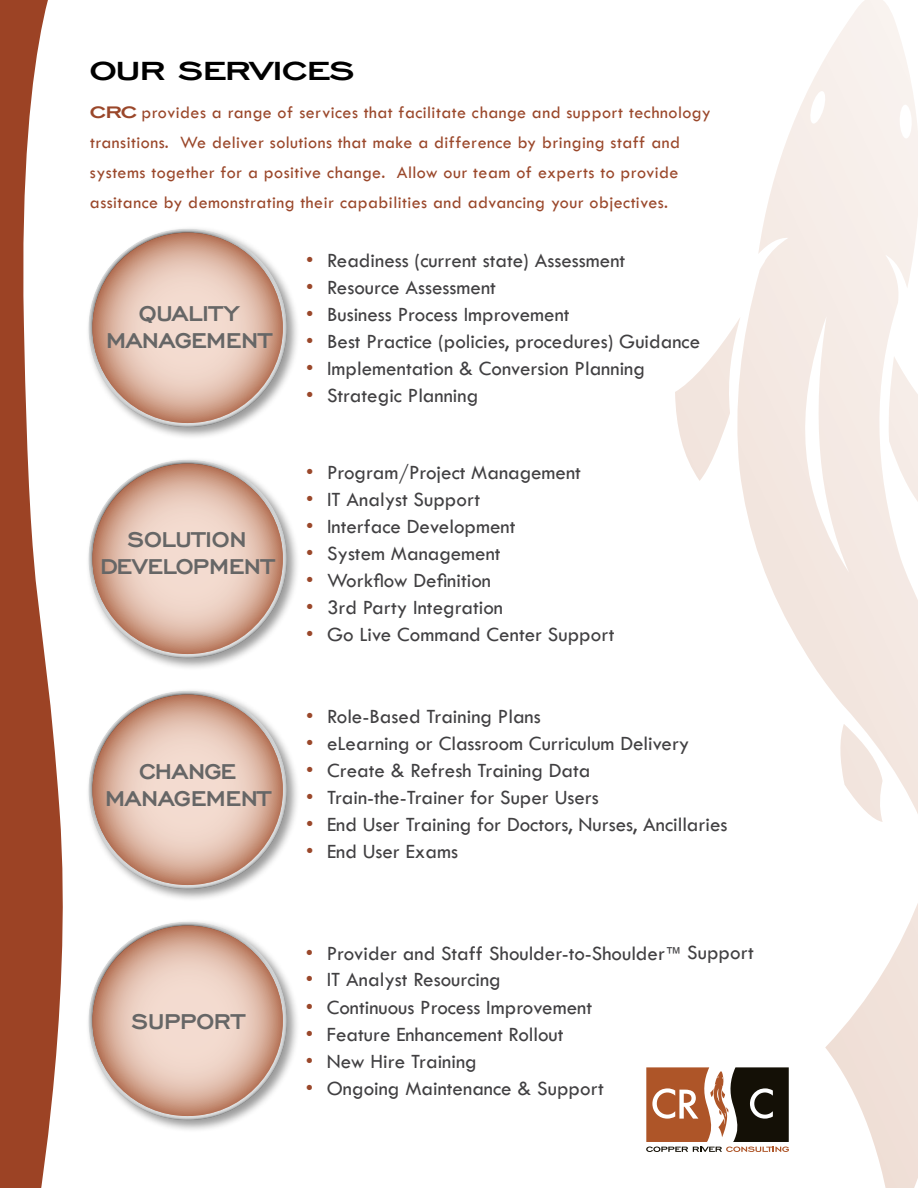
<style>
.page{position:relative;width:918px;height:1188px;background:#fff}
.page>*{position:absolute;margin:0;border:0;box-sizing:border-box;transform-origin:0 0}
.t1{font:700 expanded 33px "Engravers Gothic FS";color:#000}
.t2{font:700 27px/27px "Engravers Gothic FS";letter-spacing:.015em;color:#666;text-align:center}
.t3{font:21px "Tw Cen";color:#414042}
.t4{font:18px/30px "Tw Cen";letter-spacing:.025em;color:#9a472a}
.s1{font-family:"Engravers Gothic FS";font-weight:700;font-stretch:expanded;font-size:21px}
.s2{color:#9a472a}
.s3{font-size:16.5px}
</style>
<div class="page">
<svg style="left:675px;top:328px;width:58px;height:153px"></svg>
<svg style="left:733px;top:0;width:185px;height:1188px"></svg>
<svg style="left:888px;top:356px;width:30px;height:150px"></svg>
<svg style="left:839px;top:724px;width:44px;height:98px"></svg>
<svg style="left:809px;top:90px;width:17px;height:34px"></svg>
<div style="left:899px;top:105px;width:13px;height:33px;background:#fff;border-radius:50%"></div>
<svg style="left:0;top:0;width:63px;height:1188px;fill:#9c4325"></svg>
<div style="left:85px;top:457px;width:215px;height:215px;background:#000;opacity:.4"></div>
<div style="left:86px;top:459px;width:200px;height:198px;background:#fff"></div>
<div style="left:90px;top:460px;width:198px;height:200px;background:#000;opacity:.75"></div>
<div style="left:85px;top:226px;width:215px;height:215px;background:#000;opacity:.4"></div>
<div style="left:86px;top:228px;width:200px;height:198px;background:#fff"></div>
<div style="left:90px;top:229px;width:198px;height:200px;background:#000;opacity:.75"></div>
<svg style="left:646px;top:1067px;width:143px;height:85px"></svg>
<div style="left:85px;top:688px;width:215px;height:215px;background:#000;opacity:.4"></div>
<div style="left:86px;top:690px;width:200px;height:198px;background:#fff"></div>
<div style="left:90px;top:691px;width:198px;height:200px;background:#000;opacity:.75"></div>
<div style="left:85px;top:919px;width:215px;height:215px;background:#000;opacity:.4"></div>
<div style="left:86px;top:921px;width:200px;height:198px;background:#fff"></div>
<div style="left:90px;top:922px;width:198px;height:200px;background:#000;opacity:.75"></div>
<h1 class="t1" style="left:90px;top:53px;width:266px">OUR SERVICES</h1>
<p class="t4" style="left:90px;top:97px;width:622px"><span class="s1">CRC</span> provides a range of services that facilitate change and support technology transitions. We deliver solutions that make a difference by bringing staff and systems together for a positive change. Allow our team of experts to provide assitance by demonstrating their capabilities and advancing your objectives.</p>
<p class="t2" style="left:106px;top:300px;width:166px">Quality<br>Management</p>
<p class="t2" style="left:101px;top:525px;width:174px">Solution<br>Development</p>
<p class="t2" style="left:106px;top:758px;width:166px">Change<br>Management</p>
<p class="t3" style="left:306px;top:247px;width:321px"><span class="s2">•</span> Readiness (current state) Assessment</p>
<p class="t3" style="left:306px;top:274px;width:191px"><span class="s2">•</span> Resource Assessment</p>
<p class="t3" style="left:306px;top:301px;width:265px"><span class="s2">•</span> Business Process Improvement</p>
<p class="t3" style="left:306px;top:328px;width:396px"><span class="s2">•</span> Best Practice (policies, procedures) Guidance</p>
<p class="t3" style="left:306px;top:355px;width:341px"><span class="s2">•</span> Implementation &amp; Conversion Planning</p>
<p class="t3" style="left:306px;top:382px;width:174px"><span class="s2">•</span> Strategic Planning</p>
<p class="t3" style="left:306px;top:460px;width:276px"><span class="s2">•</span> Program/Project Management</p>
<p class="t3" style="left:306px;top:487px;width:176px"><span class="s2">•</span> IT Analyst Support</p>
<p class="t3" style="left:306px;top:514px;width:211px"><span class="s2">•</span> Interface Development</p>
<p class="t3" style="left:306px;top:541px;width:196px"><span class="s2">•</span> System Management</p>
<p class="t3" style="left:306px;top:568px;width:187px"><span class="s2">•</span> Workflow Definition</p>
<p class="t3" style="left:306px;top:595px;width:199px"><span class="s2">•</span> 3rd Party Integration</p>
<p class="t3" style="left:306px;top:622px;width:310px"><span class="s2">•</span> Go Live Command Center Support</p>
<p class="t3" style="left:306px;top:704px;width:236px"><span class="s2">•</span> Role-Based Training Plans</p>
<p class="t3" style="left:306px;top:731px;width:385px"><span class="s2">•</span> eLearning or Classroom Curriculum Delivery</p>
<p class="t3" style="left:306px;top:758px;width:286px"><span class="s2">•</span> Create &amp; Refresh Training Data</p>
<p class="t3" style="left:306px;top:785px;width:294px"><span class="s2">•</span> Train-the-Trainer for Super Users</p>
<p class="t3" style="left:306px;top:812px;width:423px"><span class="s2">•</span> End User Training for Doctors, Nurses, Ancillaries</p>
<p class="t3" style="left:306px;top:839px;width:154px"><span class="s2">•</span> End User Exams</p>
<p class="t2" style="left:132px;top:1007px;width:113px">Support</p>
<p class="t3" style="left:306px;top:940px;width:450px"><span class="s2">•</span> Provider and Staff Shoulder-to-Shoulder<span class="s3">™</span> Support</p>
<p class="t3" style="left:306px;top:967px;width:197px"><span class="s2">•</span> IT Analyst Resourcing</p>
<p class="t3" style="left:306px;top:994px;width:288px"><span class="s2">•</span> Continuous Process Improvement</p>
<p class="t3" style="left:306px;top:1021px;width:259px"><span class="s2">•</span> Feature Enhancement Rollout</p>
<p class="t3" style="left:306px;top:1048px;width:173px"><span class="s2">•</span> New Hire Training</p>
<p class="t3" style="left:306px;top:1075px;width:300px"><span class="s2">•</span> Ongoing Maintenance &amp; Support</p>
</div>
